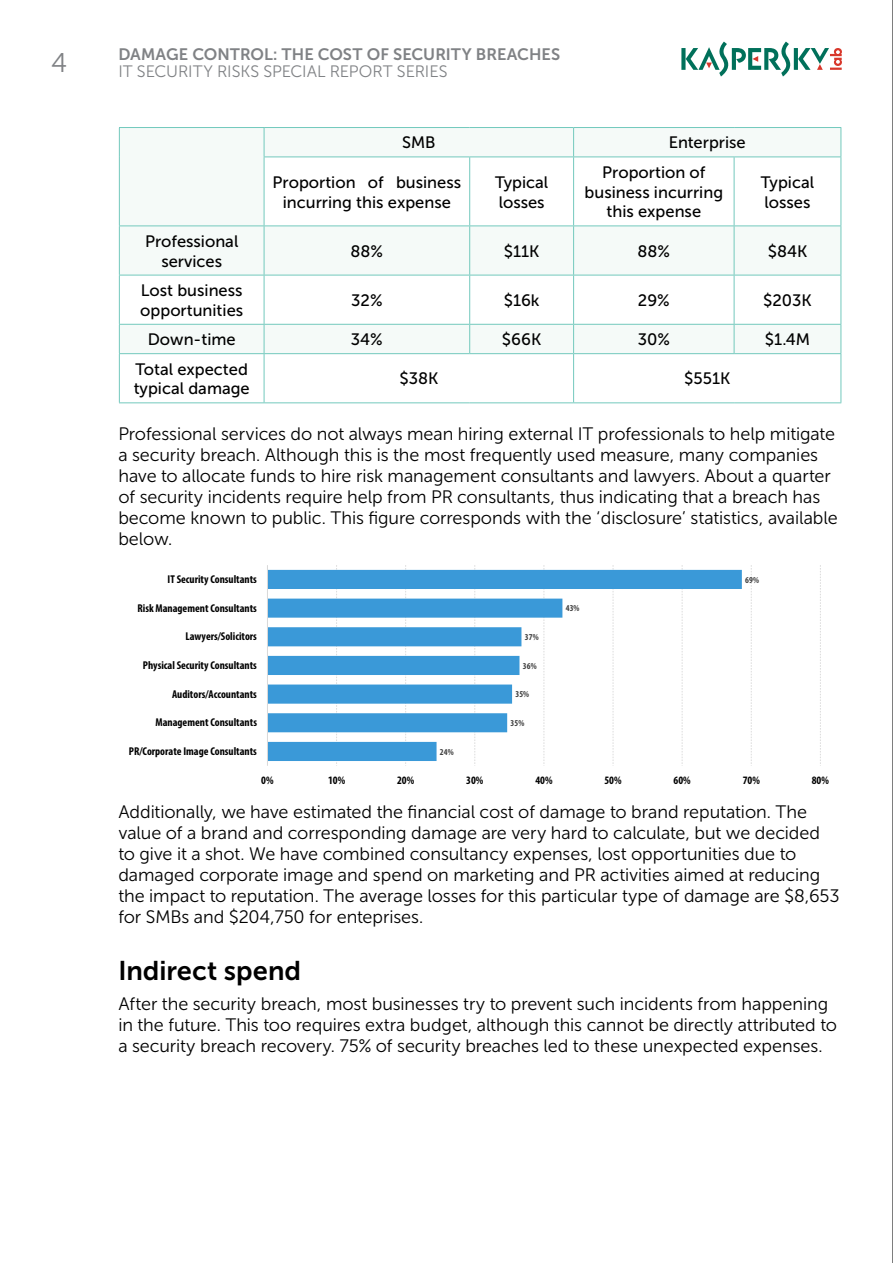
<style>
.page{position:relative;width:893px;height:1263px;background:#fff}
.page>*{position:absolute;margin:0;border:0;box-sizing:border-box;transform-origin:0 0}
.t1{font:27px "Museo Sans Cyrl 700";color:#000}
.t2{font:27px "Museo Sans 300";color:#808285}
.t3{font:18px/21px "Museo Sans Cyrl 300";letter-spacing:-.005em;color:#000}
.t4{font:16.5px/19.8px "Museo Sans 500";color:#000}
.t5{font:16.5px "Museo Sans Cyrl 700";letter-spacing:.005em;color:#808285}
.t6{font:16.5px "Museo Sans Cyrl 300";color:#808285}
.t7{font:16.5px "Museo Sans Cyrl 500";color:#000}
.t8{font:700 condensed 11.4px "Myriad Pro";color:#000}
.t9{font:700 condensed 9px "Myriad Pro";letter-spacing:.005em;color:#404040}
</style>
<div class="page">
<hr style="left:892px;top:0;width:1px;height:1263px;background:#000">
<svg style="left:681px;top:42px;width:161px;height:35px"></svg>
<svg style="left:120px;top:128px;width:721px;height:225px;fill:#f5faf8"></svg>
<hr style="left:119px;top:127px;width:145px;height:1px;background:#73c9bd">
<svg style="left:119px;top:128px;width:1px;height:29px"></svg>
<hr style="left:119px;top:157px;width:1px;height:68px;background:#73c9bd">
<hr style="left:264px;top:127px;width:206px;height:1px;background:#73c9bd">
<svg style="left:264px;top:128px;width:1px;height:29px"></svg>
<hr style="left:470px;top:127px;width:104px;height:1px;background:#73c9bd">
<hr style="left:574px;top:127px;width:160px;height:1px;background:#73c9bd">
<svg style="left:573px;top:128px;width:1px;height:29px"></svg>
<hr style="left:734px;top:127px;width:107px;height:1px;background:#73c9bd">
<svg style="left:841px;top:128px;width:1px;height:29px"></svg>
<hr style="left:264px;top:157px;width:206px;height:1px;background:#73c9bd">
<hr style="left:264px;top:157px;width:1px;height:68px;background:#73c9bd">
<hr style="left:470px;top:157px;width:104px;height:1px;background:#73c9bd">
<hr style="left:469px;top:157px;width:1px;height:68px;background:#73c9bd">
<hr style="left:574px;top:157px;width:160px;height:1px;background:#73c9bd">
<hr style="left:573px;top:157px;width:1px;height:68px;background:#73c9bd">
<hr style="left:734px;top:157px;width:107px;height:1px;background:#73c9bd">
<hr style="left:734px;top:157px;width:1px;height:68px;background:#73c9bd">
<hr style="left:841px;top:157px;width:1px;height:68px;background:#73c9bd">
<hr style="left:119px;top:225px;width:145px;height:1px;background:#73c9bd">
<hr style="left:119px;top:226px;width:1px;height:49px;background:#73c9bd">
<hr style="left:264px;top:225px;width:206px;height:1px;background:#73c9bd">
<hr style="left:264px;top:226px;width:1px;height:49px;background:#73c9bd">
<hr style="left:470px;top:225px;width:104px;height:1px;background:#73c9bd">
<hr style="left:469px;top:226px;width:1px;height:49px;background:#73c9bd">
<hr style="left:574px;top:225px;width:160px;height:1px;background:#73c9bd">
<hr style="left:573px;top:226px;width:1px;height:49px;background:#73c9bd">
<hr style="left:734px;top:225px;width:107px;height:1px;background:#73c9bd">
<hr style="left:734px;top:226px;width:1px;height:49px;background:#73c9bd">
<hr style="left:841px;top:226px;width:1px;height:49px;background:#73c9bd">
<hr style="left:119px;top:275px;width:145px;height:1px;background:#73c9bd">
<hr style="left:119px;top:275px;width:1px;height:49px;background:#73c9bd">
<hr style="left:264px;top:275px;width:206px;height:1px;background:#73c9bd">
<hr style="left:264px;top:275px;width:1px;height:49px;background:#73c9bd">
<hr style="left:470px;top:275px;width:104px;height:1px;background:#73c9bd">
<hr style="left:469px;top:275px;width:1px;height:49px;background:#73c9bd">
<hr style="left:574px;top:275px;width:160px;height:1px;background:#73c9bd">
<hr style="left:573px;top:275px;width:1px;height:49px;background:#73c9bd">
<hr style="left:734px;top:275px;width:107px;height:1px;background:#73c9bd">
<hr style="left:734px;top:275px;width:1px;height:49px;background:#73c9bd">
<hr style="left:841px;top:275px;width:1px;height:49px;background:#73c9bd">
<hr style="left:119px;top:324px;width:145px;height:1px;background:#73c9bd">
<svg style="left:119px;top:325px;width:1px;height:28px"></svg>
<hr style="left:264px;top:324px;width:206px;height:1px;background:#73c9bd">
<svg style="left:264px;top:325px;width:1px;height:28px"></svg>
<hr style="left:470px;top:324px;width:104px;height:1px;background:#73c9bd">
<svg style="left:469px;top:325px;width:1px;height:28px"></svg>
<hr style="left:574px;top:324px;width:160px;height:1px;background:#73c9bd">
<svg style="left:573px;top:325px;width:1px;height:28px"></svg>
<hr style="left:734px;top:324px;width:107px;height:1px;background:#73c9bd">
<svg style="left:734px;top:325px;width:1px;height:28px"></svg>
<svg style="left:841px;top:325px;width:1px;height:28px"></svg>
<hr style="left:119px;top:353px;width:145px;height:1px;background:#73c9bd">
<hr style="left:119px;top:354px;width:1px;height:48px;background:#73c9bd">
<hr style="left:264px;top:353px;width:206px;height:1px;background:#73c9bd">
<hr style="left:264px;top:354px;width:1px;height:48px;background:#73c9bd">
<hr style="left:470px;top:353px;width:104px;height:1px;background:#73c9bd">
<hr style="left:574px;top:353px;width:160px;height:1px;background:#73c9bd">
<hr style="left:573px;top:354px;width:1px;height:48px;background:#73c9bd">
<hr style="left:734px;top:353px;width:107px;height:1px;background:#73c9bd">
<hr style="left:841px;top:354px;width:1px;height:48px;background:#73c9bd">
<hr style="left:119px;top:402px;width:145px;height:1px;background:#73c9bd">
<hr style="left:264px;top:402px;width:206px;height:1px;background:#73c9bd">
<hr style="left:470px;top:402px;width:104px;height:1px;background:#73c9bd">
<hr style="left:574px;top:402px;width:160px;height:1px;background:#73c9bd">
<hr style="left:734px;top:402px;width:107px;height:1px;background:#73c9bd">
<svg style="left:267px;top:565px;width:554px;height:201px"></svg>
<p class="t5" style="left:118px;top:45px;width:443px">DAMAGE CONTROL: THE COST OF SECURITY BREACHES</p>
<h1 class="t2" style="left:51px;top:49px;width:18px">4</h1>
<p class="t6" style="left:118px;top:62px;width:331px">IT SECURITY RISKS SPECIAL REPORT SERIES</p>
<p class="t7" style="left:402px;top:134px;width:35px">SMB</p>
<p class="t7" style="left:669px;top:134px;width:78px">Enterprise</p>
<p class="t4" style="left:273px;top:172px;width:190px;text-align:center">Proportion of business incurring this expense</p>
<p class="t4" style="left:495px;top:172px;width:55px">Typical losses</p>
<p class="t4" style="left:585px;top:162px;width:140px;text-align:center">Proportion of business incurring this expense</p>
<p class="t4" style="left:761px;top:172px;width:55px">Typical losses</p>
<p class="t4" style="left:145px;top:231px;width:95px;text-align:center">Professional services</p>
<p class="t4" style="left:351px;top:241px;width:34px">88%</p>
<p class="t4" style="left:504px;top:241px;width:37px">$11K</p>
<p class="t4" style="left:638px;top:241px;width:34px">88%</p>
<p class="t4" style="left:768px;top:241px;width:41px">$84K</p>
<p class="t4" style="left:140px;top:280px;width:104px">Lost business opportunities</p>
<p class="t4" style="left:351px;top:290px;width:33px">32%</p>
<p class="t4" style="left:504px;top:290px;width:37px">$16k</p>
<p class="t4" style="left:638px;top:290px;width:33px">29%</p>
<p class="t4" style="left:763px;top:290px;width:50px">$203K</p>
<p class="t4" style="left:148px;top:330px;width:89px">Down-time</p>
<p class="t4" style="left:351px;top:330px;width:33px">34%</p>
<p class="t4" style="left:502px;top:330px;width:41px">$66K</p>
<p class="t4" style="left:638px;top:330px;width:34px">30%</p>
<p class="t4" style="left:765px;top:330px;width:47px">$1.4M</p>
<p class="t4" style="left:134px;top:359px;width:118px">Total expected typical damage</p>
<p class="t4" style="left:399px;top:369px;width:40px">$38K</p>
<p class="t4" style="left:684px;top:369px;width:48px">$551K</p>
<p class="t3" style="left:118px;top:423px;width:721px">Professional services do not always mean hiring external IT professionals to help mitigate a security breach. Although this is the most frequently used measure, many companies have to allocate funds to hire risk management consultants and lawyers. About a quarter of security incidents require help from PR consultants, thus indicating that a breach has become known to public. This figure corresponds with the ‘disclosure’ statistics, available below.</p>
<p class="t8" style="left:168px;top:572px;width:91px">IT Security Consultants</p>
<p class="t9" style="left:745px;top:574px;width:15px">69%</p>
<p class="t8" style="left:138px;top:601px;width:121px">Risk Management Consultants</p>
<p class="t9" style="left:566px;top:603px;width:15px">43%</p>
<p class="t8" style="left:185px;top:629px;width:73px">Lawyers/Solicitors</p>
<p class="t9" style="left:525px;top:631px;width:15px">37%</p>
<p class="t8" style="left:143px;top:658px;width:116px">Physical Security Consultants</p>
<p class="t9" style="left:523px;top:660px;width:15px">36%</p>
<p class="t8" style="left:172px;top:687px;width:86px">Auditors/Accountants</p>
<p class="t9" style="left:515px;top:689px;width:15px">35%</p>
<p class="t8" style="left:156px;top:715px;width:103px">Management Consultants</p>
<p class="t9" style="left:511px;top:717px;width:15px">35%</p>
<p class="t8" style="left:129px;top:744px;width:130px">PR/Corporate Image Consultants</p>
<p class="t9" style="left:440px;top:746px;width:15px">24%</p>
<p class="t8" style="left:261px;top:773px;width:14px">0%</p>
<p class="t8" style="left:328px;top:773px;width:19px">10%</p>
<p class="t8" style="left:397px;top:773px;width:19px">20%</p>
<p class="t8" style="left:466px;top:773px;width:19px">30%</p>
<p class="t8" style="left:535px;top:773px;width:19px">40%</p>
<p class="t8" style="left:604px;top:773px;width:19px">50%</p>
<p class="t8" style="left:674px;top:773px;width:19px">60%</p>
<p class="t8" style="left:743px;top:773px;width:19px">70%</p>
<p class="t8" style="left:812px;top:773px;width:19px">80%</p>
<p class="t3" style="left:118px;top:801px;width:723px">Additionally, we have estimated the financial cost of damage to brand reputation. The value of a brand and corresponding damage are very hard to calculate, but we decided to give it a shot. We have combined consultancy expenses, lost opportunities due to damaged corporate image and spend on marketing and PR activities aimed at reducing the impact to reputation. The average losses for this particular type of damage are $8,653 for SMBs and $204,750 for enteprises.</p>
<h1 class="t1" style="left:118px;top:955px;width:184px">Indirect spend</h1>
<p class="t3" style="left:118px;top:993px;width:720px">After the security breach, most businesses try to prevent such incidents from happening in the future. This too requires extra budget, although this cannot be directly attributed to a security breach recovery. 75% of security breaches led to these unexpected expenses.</p>
</div>
